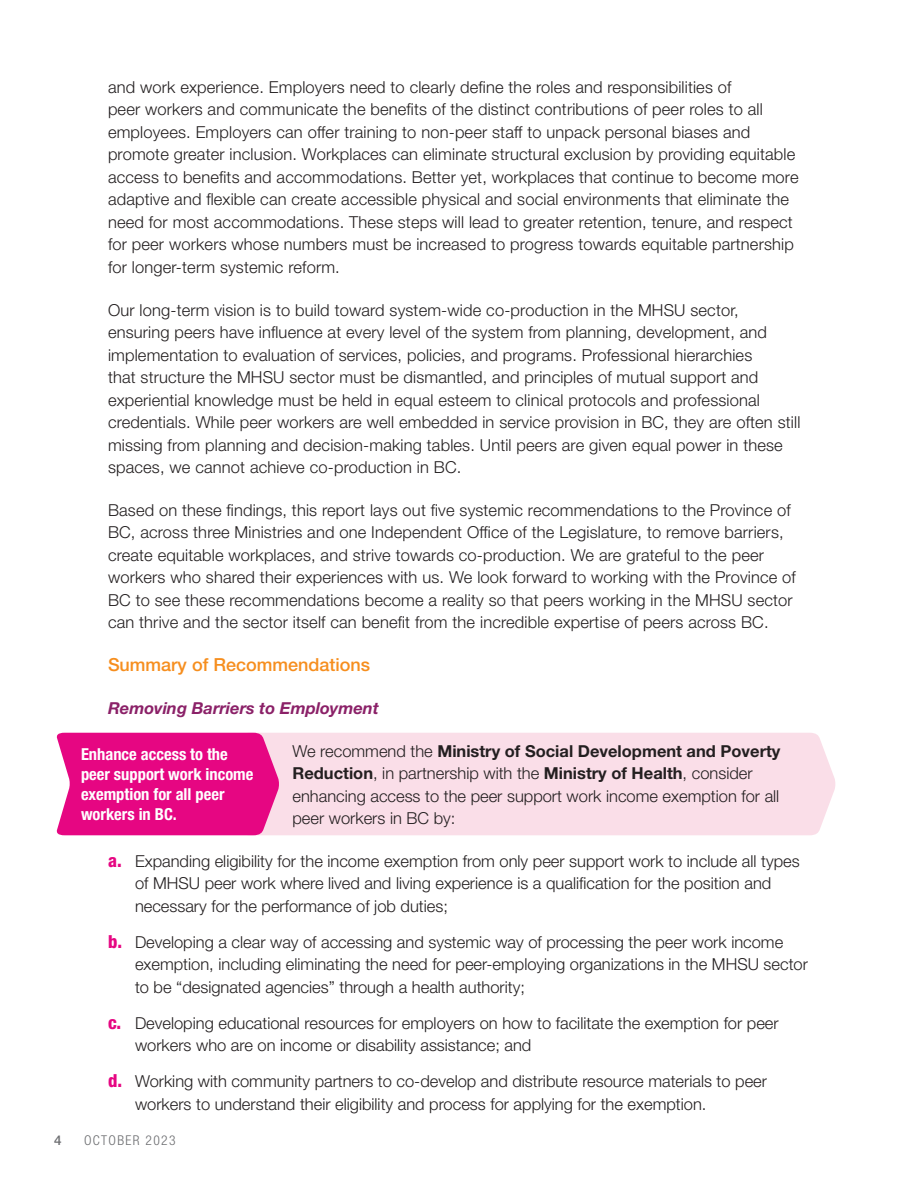
<style>
.page{position:relative;width:918px;height:1188px;background:#fff}
.page>*{position:absolute;margin:0;border:0;box-sizing:border-box;transform-origin:0 0}
.Heading_4{font:500 18px "Helvetica Neue LT Std";color:#f68e1e}
.t1{font:300 16.5px/22.5px "Helvetica Neue LT Std";letter-spacing:.01em;color:#231f20}
.t2{font:700 condensed 16.5px/19.8px "Helvetica Neue LT Std";color:#fff}
.Heading_5{font:italic 700 16.5px "Helvetica Neue LT Std";color:#8b2168}
.t3{font:300 condensed 13.5px "Helvetica Neue LT Std";letter-spacing:.1em;color:#6c6d70}
.t4{font:500 13.5px "Helvetica Neue LT Std";color:#6c6d70}
.s1{font-weight:700}
.s2{font-weight:800;font-stretch:condensed;font-size:18px;color:#e60682}
</style>
<div class="page">
<div style="left:279px;top:733px;width:557px;height:102px;background:#fadee8"></div>
<svg style="left:56px;top:733px;width:223px;height:102px;background:#e71689"></svg>
<p class="t1" style="left:108px;top:75px;width:692px">and work experience. Employers need to clearly define the roles and responsibilities of<br>peer workers and communicate the benefits of the distinct contributions of peer roles to all employees. Employers can offer training to non-peer staff to unpack personal biases and promote greater inclusion. Workplaces can eliminate structural exclusion by providing equitable access to benefits and accommodations. Better yet, workplaces that continue to become more adaptive and flexible can create accessible physical and social environments that eliminate the need for most accommodations. These steps will lead to greater retention, tenure, and respect for peer workers whose numbers must be increased to progress towards equitable partnership for longer-term systemic reform.</p>
<p class="t1" style="left:108px;top:298px;width:694px">Our long-term vision is to build toward system-wide co-production in the MHSU sector, ensuring peers have influence at every level of the system from planning, development, and implementation to evaluation of services, policies, and programs. Professional hierarchies<br>that structure the MHSU sector must be dismantled, and principles of mutual support and experiential knowledge must be held in equal esteem to clinical protocols and professional credentials. While peer workers are well embedded in service provision in BC, they are often still missing from planning and decision-making tables. Until peers are given equal power in these spaces, we cannot achieve co-production in BC.</p>
<p class="t1" style="left:108px;top:498px;width:689px">Based on these findings, this report lays out five systemic recommendations to the Province of BC, across three Ministries and one Independent Office of the Legislature, to remove barriers, create equitable workplaces, and strive towards co-production. We are grateful to the peer workers who shared their experiences with us. We look forward to working with the Province of BC to see these recommendations become a reality so that peers working in the MHSU sector can thrive and the sector itself can benefit from the incredible expertise of peers across BC.</p>
<p class="Heading_4" style="left:108px;top:654px;width:264px">Summary of Recommendations</p>
<p class="Heading_5" style="left:108px;top:698px;width:273px">Removing Barriers to Employment</p>
<p class="t1" style="left:292px;top:739px;width:490px">We recommend the <span class="s1">Ministry of Social Development and Poverty Reduction</span>, in partnership with the <span class="s1">Ministry of Health</span>, consider enhancing access to the peer support work income exemption for all peer workers in BC by:</p>
<p class="t1" style="left:135px;top:849px;width:666px;text-indent:-27px"><span class="s2">a.</span> Expanding eligibility for the income exemption from only peer support work to include all types of MHSU peer work where lived and living experience is a qualification for the position and necessary for the performance of job duties;</p>
<p class="t1" style="left:135px;top:930px;width:674px;text-indent:-27px"><span class="s2">b.</span> Developing a clear way of accessing and systemic way of processing the peer work income exemption, including eliminating the need for peer-employing organizations in the MHSU sector to be “designated agencies” through a health authority;</p>
<p class="t1" style="left:135px;top:1011px;width:645px;text-indent:-27px"><span class="s2">c.</span> Developing educational resources for employers on how to facilitate the exemption for peer workers who are on income or disability assistance; and</p>
<p class="t1" style="left:135px;top:1070px;width:634px;text-indent:-27px"><span class="s2">d.</span> Working with community partners to co-develop and distribute resource materials to peer workers to understand their eligibility and process for applying for the exemption.</p>
<p class="t2" style="left:81px;top:744px;width:174px">Enhance access to the peer support work income exemption for all peer workers in BC.</p>
<p class="t4" style="left:54px;top:1132px;width:9px">4</p>
<p class="t3" style="left:84px;top:1133px;width:93px">OCTOBER 2023</p>
</div>
